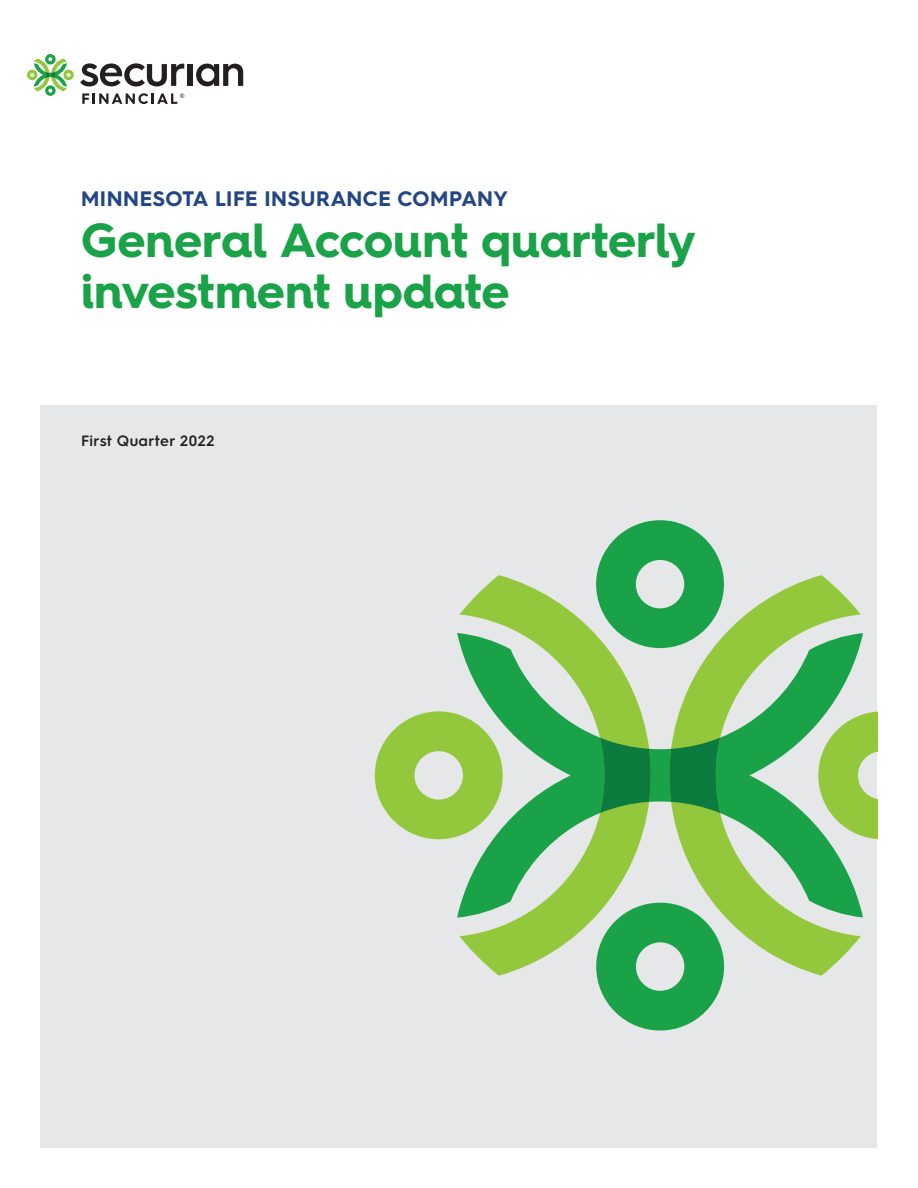
<style>
.page{position:relative;width:918px;height:1188px;background:#fff}
.page>*{position:absolute;margin:0;border:0;box-sizing:border-box;transform-origin:0 0}
.t1{font:700 48px/51px "Hurme Geometric Sans 4";letter-spacing:-.005em;color:#1aa248}
.t2{font:700 21px "Hurme Geometric Sans 3";letter-spacing:.025em;color:#244684}
.t3{font:600 15px "Hurme Geometric Sans 3";letter-spacing:.02em;color:#231f20}
</style>
<div class="page">
<div style="left:40px;top:405px;width:838px;height:743px;background:#e6e7e9"></div>
<svg style="left:596px;top:520px;width:128px;height:113px"></svg>
<svg style="left:597px;top:918px;width:127px;height:113px"></svg>
<svg style="left:457px;top:633px;width:406px;height:285px"></svg>
<svg style="left:861px;top:711px;width:17px;height:128px"></svg>
<svg style="left:375px;top:711px;width:84px;height:128px"></svg>
<svg style="left:459px;top:575px;width:192px;height:401px"></svg>
<svg style="left:669px;top:575px;width:192px;height:401px"></svg>
<svg style="left:669px;top:738px;width:51px;height:75px;background:#288c41"></svg>
<svg style="left:600px;top:738px;width:51px;height:75px;background:#278c40"></svg>
<svg style="left:27px;top:54px;width:47px;height:42px"></svg>
<svg style="left:80px;top:63px;width:104px;height:24px"></svg>
<div style="left:188px;top:64px;width:5px;height:22px;background:#231f20"></div>
<svg style="left:196px;top:64px;width:47px;height:22px"></svg>
<svg style="left:82px;top:93px;width:102px;height:11px"></svg>
<p class="t2" style="left:81px;top:184px;width:428px">MINNESOTA LIFE INSURANCE COMPANY</p>
<p class="t1" style="left:81px;top:214px;width:616px">General Account quarterly investment update</p>
<p class="t3" style="left:81px;top:430px;width:135px">First Quarter 2022</p>
</div>
